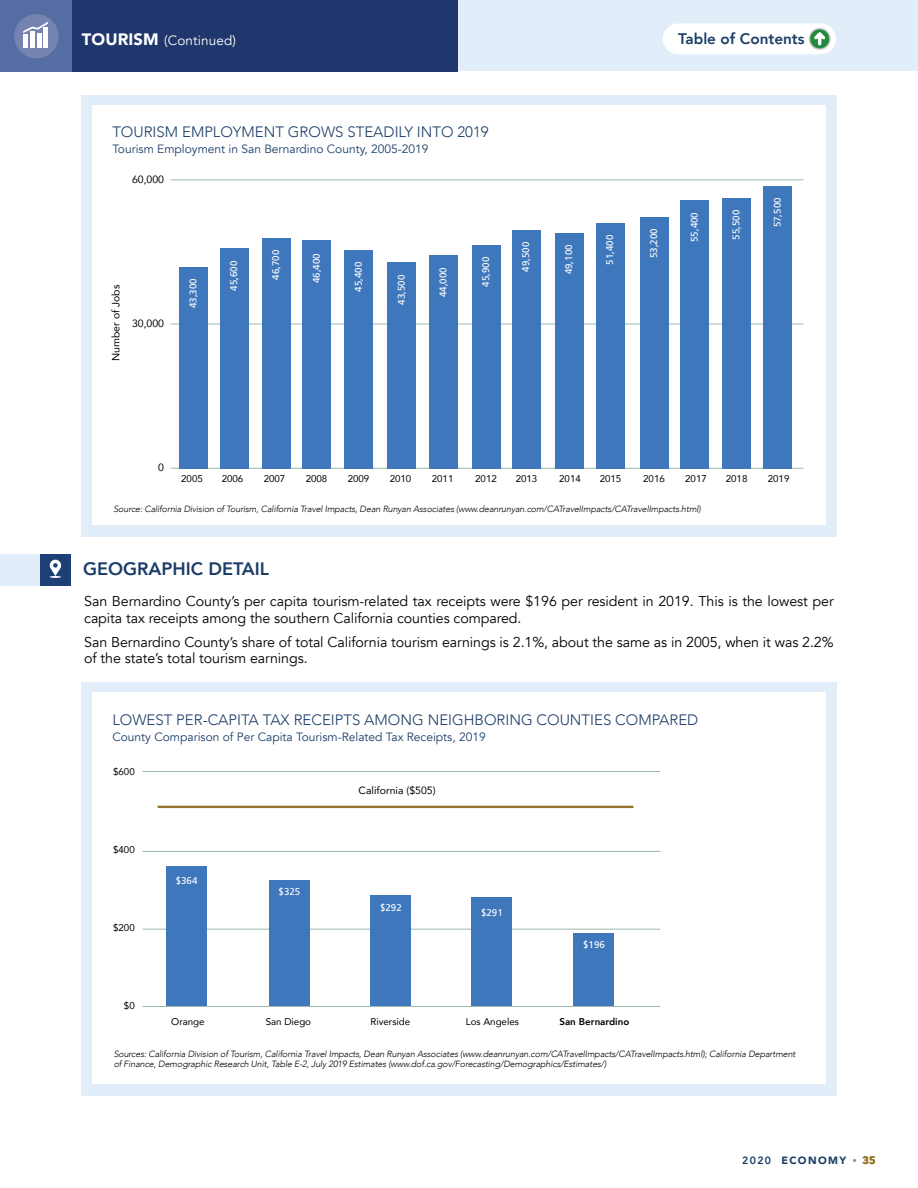
<style>
.page{position:relative;width:918px;height:1188px;background:#fff}
.page>*{position:absolute;margin:0;border:0;box-sizing:border-box;transform-origin:0 0}
.t1{font:800 18px "Avenir";color:#1b3d67}
.t2{font:800 15.3px "Avenir";color:#1b3d67}
.t3{font:300 15px "Avenir";color:#1b3d67}
.t4{font:14.25px/16.5px "Avenir";letter-spacing:-.005em;color:#000}
.t5{font:13.5px "Avenir";letter-spacing:.01em;color:#fff}
.t6{font:12px "Avenir";color:#1b3d67}
.t7{font:900 10.8px "Avenir";color:#95732b}
.t8{font:10.5px "Avenir";color:#000}
.t9{font:900 10.5px "Avenir";letter-spacing:.13em;color:#1b3d67}
.t10{font:9.75px "Frutiger";color:#fff}
.t11{font:9.75px "Avenir";color:#000}
.t12{font:800 9.75px "Avenir";color:#000}
.t13{font:italic 300 9px/10.5px "Avenir";letter-spacing:-.015em;color:#000}
.s1{font-weight:900;font-size:16.5px}
.s2{font-weight:800}
</style>
<div class="page">
<div style="left:82px;top:95px;width:755px;height:442px;background:#e1eef9"></div>
<div style="left:92px;top:105px;width:734px;height:420px;background:#fff"></div>
<div style="left:241px;top:0;width:677px;height:71px;background:#e1eef9"></div>
<div style="left:0;top:0;width:458px;height:71px;background:#1f376d"></div>
<div style="left:0;top:0;width:71px;height:71px;background:#566da3"></div>
<div style="left:14px;top:14px;width:45px;height:44px;background:#7583b1;border-radius:50%"></div>
<div style="left:23px;top:35px;width:5px;height:13px;background:#fff"></div>
<div style="left:30px;top:32px;width:5px;height:16px;background:#fff"></div>
<hr style="left:37px;top:33px;width:4px;height:15px;background:#fff">
<div style="left:43px;top:28px;width:5px;height:20px;background:#fff"></div>
<svg style="left:23px;top:22px;width:25px;height:11px"></svg>
<div style="left:663px;top:23px;width:173px;height:31px;background:#fff;border-radius:15px"></div>
<svg style="left:809px;top:29px;width:21px;height:20px"></svg>
<div style="left:809px;top:28px;width:22px;height:22px;border:2px solid #c7c8ca;border-radius:50%"></div>
<svg style="left:814px;top:31px;width:11px;height:14px"></svg>
<hr style="left:171px;top:468px;width:633px;height:1px;background:#9bb8a8">
<hr style="left:171px;top:324px;width:633px;height:1px;background:#9bb8a8">
<hr style="left:171px;top:179px;width:633px;height:1px;background:#9bb8a8">
<div style="left:82px;top:683px;width:755px;height:413px;background:#e1eef9"></div>
<div style="left:92px;top:693px;width:734px;height:391px;background:#fff"></div>
<div style="left:40px;top:554px;width:31px;height:32px;background:#1d4077"></div>
<div style="left:0;top:554px;width:40px;height:32px;background:#e1eef9"></div>
<svg style="left:50px;top:560px;width:11px;height:18px"></svg>
<hr style="left:143px;top:1006px;width:517px;height:1px;background:#9bb8a8">
<hr style="left:143px;top:929px;width:517px;height:1px;background:#9bb8a8">
<hr style="left:143px;top:851px;width:517px;height:1px;background:#9bb8a8">
<hr style="left:143px;top:771px;width:517px;height:1px;background:#9bb8a8">
<div style="left:166px;top:866px;width:41px;height:140px;background:#3f77bc"></div>
<div style="left:269px;top:880px;width:40px;height:126px;background:#3f77bc"></div>
<div style="left:370px;top:895px;width:41px;height:111px;background:#3f77bc"></div>
<div style="left:471px;top:897px;width:41px;height:109px;background:#3f77bc"></div>
<div style="left:573px;top:933px;width:41px;height:73px;background:#3f77bc"></div>
<div style="left:179px;top:267px;width:29px;height:202px;background:#3f77bc"></div>
<div style="left:220px;top:249px;width:29px;height:220px;background:#3f77bc"></div>
<div style="left:262px;top:238px;width:29px;height:231px;background:#3f77bc"></div>
<div style="left:303px;top:240px;width:28px;height:229px;background:#3f77bc"></div>
<div style="left:345px;top:250px;width:28px;height:219px;background:#3f77bc"></div>
<div style="left:388px;top:263px;width:28px;height:206px;background:#3f77bc"></div>
<div style="left:429px;top:256px;width:29px;height:213px;background:#3f77bc"></div>
<div style="left:472px;top:245px;width:29px;height:224px;background:#3f77bc"></div>
<div style="left:512px;top:230px;width:28px;height:239px;background:#3f77bc"></div>
<div style="left:555px;top:233px;width:29px;height:236px;background:#3f77bc"></div>
<div style="left:596px;top:223px;width:29px;height:246px;background:#3f77bc"></div>
<div style="left:640px;top:217px;width:29px;height:252px;background:#3f77bc"></div>
<div style="left:681px;top:201px;width:28px;height:268px;background:#3f77bc"></div>
<div style="left:723px;top:198px;width:28px;height:271px;background:#3f77bc"></div>
<div style="left:764px;top:186px;width:28px;height:283px;background:#3f77bc"></div>
<hr style="left:158px;top:806px;width:475px;height:2px;background:#95732b">
<h3 class="t5" style="left:82px;top:32px;width:156px"><span class="s1">TOURISM</span> (Continued)</h3>
<h3 class="t3" style="left:112px;top:123px;width:378px">TOURISM EMPLOYMENT GROWS STEADILY INTO 2019</h3>
<h3 class="t6" style="left:112px;top:142px;width:318px">Tourism Employment in San Bernardino County, 2005-2019</h3>
<p class="t8" style="left:132px;top:171px;width:34px">60,000</p>
<p class="t8" style="left:108px;top:361px;width:78px;rotate:-90deg">Number of Jobs</p>
<p class="t8" style="left:132px;top:315px;width:34px">30,000</p>
<p class="t10" style="left:187px;top:308px;width:31px;rotate:-90deg">43,300</p>
<p class="t10" style="left:228px;top:291px;width:31px;rotate:-90deg">45,600</p>
<p class="t10" style="left:270px;top:280px;width:31px;rotate:-90deg">46,700</p>
<p class="t10" style="left:311px;top:283px;width:31px;rotate:-90deg">46,400</p>
<p class="t10" style="left:353px;top:292px;width:31px;rotate:-90deg">45,400</p>
<p class="t10" style="left:396px;top:305px;width:31px;rotate:-90deg">43,500</p>
<p class="t10" style="left:437px;top:297px;width:31px;rotate:-90deg">44,000</p>
<p class="t10" style="left:480px;top:287px;width:31px;rotate:-90deg">45,900</p>
<h2 class="t2" style="left:678px;top:27px;width:128px">Table of Contents</h2>
<p class="t10" style="left:520px;top:272px;width:31px;rotate:-90deg">49,500</p>
<p class="t10" style="left:563px;top:274px;width:31px;rotate:-90deg">49,100</p>
<p class="t10" style="left:604px;top:265px;width:31px;rotate:-90deg">51,400</p>
<p class="t10" style="left:648px;top:258px;width:31px;rotate:-90deg">53,200</p>
<p class="t10" style="left:689px;top:242px;width:31px;rotate:-90deg">55,400</p>
<p class="t10" style="left:731px;top:240px;width:31px;rotate:-90deg">55,500</p>
<p class="t10" style="left:772px;top:227px;width:31px;rotate:-90deg">57,500</p>
<p class="t8" style="left:158px;top:459px;width:7px">0</p>
<p class="t11" style="left:181px;top:471px;width:23px">2005</p>
<p class="t11" style="left:222px;top:471px;width:23px">2006</p>
<p class="t11" style="left:264px;top:471px;width:23px">2007</p>
<p class="t11" style="left:306px;top:471px;width:23px">2008</p>
<p class="t11" style="left:348px;top:471px;width:23px">2009</p>
<p class="t11" style="left:390px;top:471px;width:23px">2010</p>
<p class="t11" style="left:432px;top:471px;width:23px">2011</p>
<p class="t11" style="left:475px;top:471px;width:23px">2012</p>
<p class="t11" style="left:516px;top:471px;width:23px">2013</p>
<p class="t11" style="left:559px;top:471px;width:23px">2014</p>
<p class="t11" style="left:600px;top:471px;width:23px">2015</p>
<p class="t11" style="left:643px;top:471px;width:23px">2016</p>
<p class="t11" style="left:685px;top:471px;width:23px">2017</p>
<p class="t11" style="left:726px;top:471px;width:23px">2018</p>
<p class="t11" style="left:768px;top:471px;width:23px">2019</p>
<p class="t13" style="left:113px;top:504px;width:589px">Source: California Division of Tourism, California Travel Impacts, Dean Runyan Associates (www.deanrunyan.com/CATravelImpacts/CATravelImpacts.html)</p>
<h1 class="t1" style="left:83px;top:555px;width:188px">GEOGRAPHIC DETAIL</h1>
<h3 class="t4" style="left:84px;top:593px;width:751px">San Bernardino County’s per capita tourism-related tax receipts were $196 per resident in 2019. This is the lowest per capita tax receipts among the southern California counties compared.</h3>
<h3 class="t4" style="left:84px;top:634px;width:751px">San Bernardino County’s share of total California tourism earnings is 2.1%, about the same as in 2005, when it was 2.2% of the state’s total tourism earnings.</h3>
<h3 class="t3" style="left:112px;top:710px;width:587px">LOWEST PER-CAPITA TAX RECEIPTS AMONG NEIGHBORING COUNTIES COMPARED</h3>
<h3 class="t6" style="left:112px;top:730px;width:375px">County Comparison of Per Capita Tourism-Related Tax Receipts, 2019</h3>
<p class="t11" style="left:113px;top:764px;width:23px">$600</p>
<p class="t11" style="left:113px;top:842px;width:23px">$400</p>
<p class="t11" style="left:113px;top:920px;width:23px">$200</p>
<p class="t11" style="left:124px;top:998px;width:12px">$0</p>
<p class="t10" style="left:176px;top:875px;width:23px">$364</p>
<p class="t10" style="left:279px;top:886px;width:23px">$325</p>
<p class="t8" style="left:359px;top:781px;width:79px">California ($505)</p>
<p class="t10" style="left:380px;top:902px;width:23px">$292</p>
<p class="t10" style="left:481px;top:907px;width:23px">$291</p>
<p class="t10" style="left:583px;top:939px;width:23px">$196</p>
<p class="t11" style="left:171px;top:1014px;width:35px">Orange</p>
<p class="t11" style="left:266px;top:1014px;width:47px">San Diego</p>
<p class="t11" style="left:371px;top:1014px;width:41px">Riverside</p>
<p class="t11" style="left:466px;top:1014px;width:55px">Los Angeles</p>
<p class="t12" style="left:559px;top:1014px;width:71px">San Bernardino</p>
<p class="t13" style="left:114px;top:1048px;width:683px">Sources: California Division of Tourism, California Travel Impacts, Dean Runyan Associates (www.deanrunyan.com/CATravelImpacts/CATravelImpacts.html); California Department of Finance, Demographic Research Unit, Table E-2, July 2019 Estimates (www.dof.ca.gov/Forecasting/Demographics/Estimates/)</p>
<p class="t9" style="left:742px;top:1152px;width:106px"><span class="s2">2020</span> ECONOMY</p>
<p class="t7" style="left:862px;top:1151px;width:15px">35</p>
</div>
